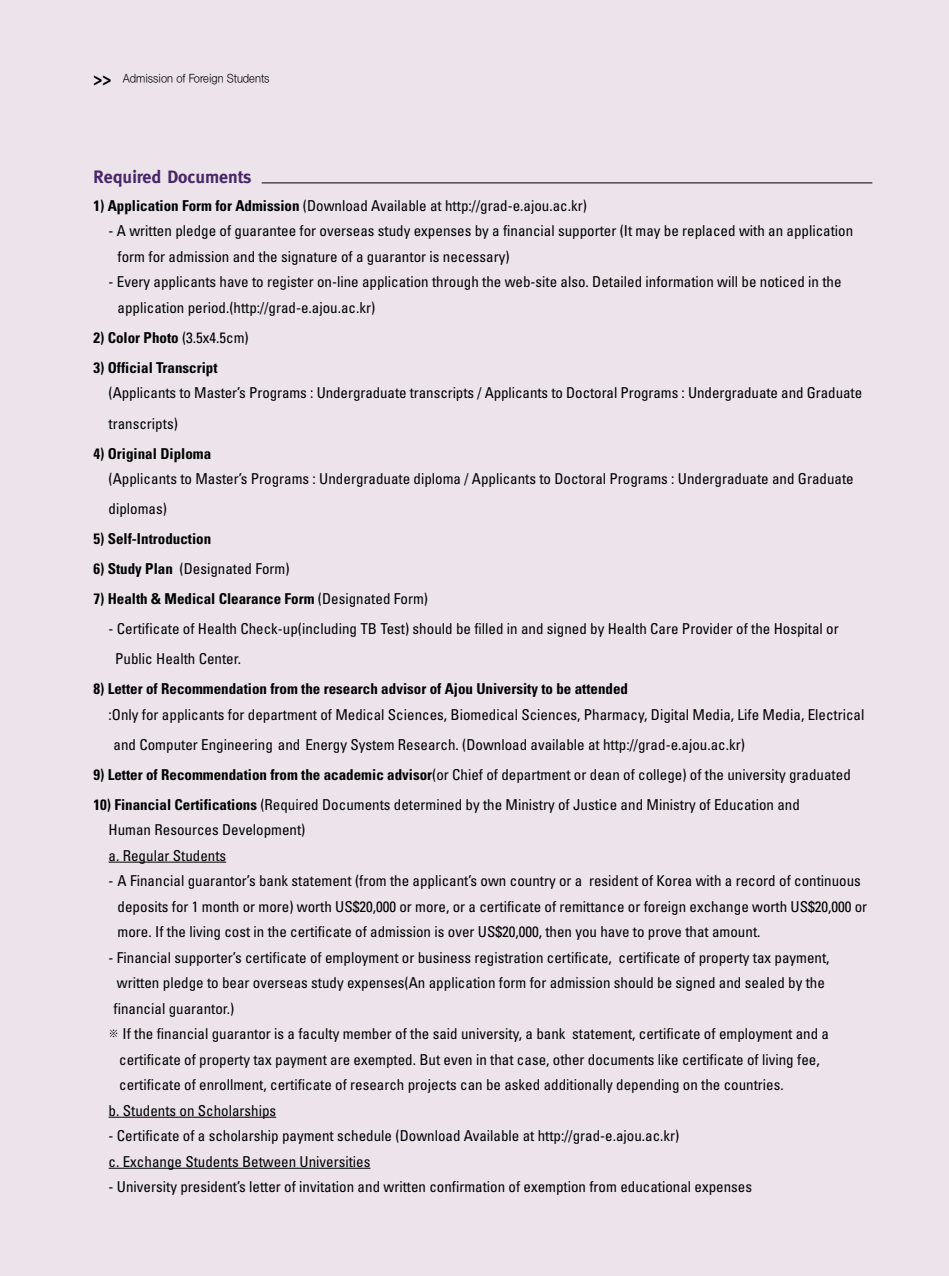
<style>
.page{position:relative;width:949px;height:1276px;background:#fff}
.page>*{position:absolute;margin:0;border:0;box-sizing:border-box;transform-origin:0 0}
.t1{font:700 18px "Meta";color:#482767}
.t2{font:condensed 15px/25.5px "Univers";color:#000}
.t3{font:700 condensed 15px "Univers";color:#000}
.t4{font:300 12px "SD Gothic Std";color:#000;scale:.95 1}
.s1{font-family:"Univers";font-weight:700;font-stretch:condensed;font-size:18px}
.s2{font-weight:700}
.s3{font-weight:400}
.s4{font-family:"SD Gothic Std";font-weight:300;font-stretch:normal;font-size:12.3px}
</style>
<div class="page">
<div style="left:0;top:0;width:948px;height:1276px;background:#ece3eb"></div>
<hr style="left:109px;top:861px;width:117px;height:1px;background:#000">
<hr style="left:109px;top:1116px;width:167px;height:1px;background:#000">
<hr style="left:109px;top:1167px;width:261px;height:1px;background:#000">
<hr style="left:261px;top:183px;width:611px;height:1px;background:#000">
<p class="t4" style="left:94px;top:72px;width:187px"><span class="s1">&gt;&gt;</span> Admission of Foreign Students</p>
<p class="t1" style="left:94px;top:167px;width:159px">Required Documents</p>
<p class="t2" style="left:94px;top:193px;width:494px"><span class="s2">1) Application Form for Admission</span> (Download Available at http://grad-e.ajou.ac.kr)</p>
<p class="t2" style="left:118px;top:218px;width:736px;text-indent:-9px">- A written pledge of guarantee for overseas study expenses by a financial supporter (It may be replaced with an application form for admission and the signature of a guarantor is necessary)</p>
<p class="t2" style="left:118px;top:269px;width:725px;text-indent:-9px">- Every applicants have to register on-line application through the web-site also. Detailed information will be noticed in the application period.(http://grad-e.ajou.ac.kr)</p>
<p class="t3" style="left:94px;top:328px;width:156px">2) Color Photo <span class="s3">(3.5x4.5cm)</span></p>
<p class="t3" style="left:94px;top:358px;width:125px">3) Official Transcript</p>
<p class="t2" style="left:109px;top:378px;width:754px;line-height:30px">(Applicants to Master’s Programs : Undergraduate transcripts / Applicants to Doctoral Programs : Undergraduate and Graduate transcripts)</p>
<p class="t3" style="left:94px;top:444px;width:119px">4) Original Diploma</p>
<p class="t2" style="left:109px;top:463px;width:746px;line-height:30px">(Applicants to Master’s Programs : Undergraduate diploma / Applicants to Doctoral Programs : Undergraduate and Graduate diplomas)</p>
<p class="t3" style="left:94px;top:529px;width:119px">5) Self-Introduction</p>
<p class="t2" style="left:94px;top:556px;width:197px"><span class="s2">6) Study Plan</span> (Designated Form)</p>
<p class="t3" style="left:94px;top:589px;width:336px">7) Health &amp; Medical Clearance Form <span class="s3">(Designated Form)</span></p>
<p class="t2" style="left:115px;top:613px;width:724px;line-height:30px;text-indent:-7px">- Certificate of Health Check-up(including TB Test) should be filled in and signed by Health Care Provider of the Hospital or<br>Public Health Center.</p>
<p class="t3" style="left:94px;top:679px;width:536px">8) Letter of Recommendation from the research advisor of Ajou University to be attended</p>
<p class="t2" style="left:114px;top:699px;width:752px;line-height:30px;text-indent:-5px">:Only for applicants for department of Medical Sciences, Biomedical Sciences, Pharmacy, Digital Media, Life Media, Electrical and Computer Engineering and Energy System Research. (Download available at http://grad-e.ajou.ac.kr)</p>
<p class="t2" style="left:94px;top:761px;width:758px"><span class="s2">9) Letter of Recommendation from the academic advisor</span>(or Chief of department or dean of college) of the university graduated</p>
<p class="t2" style="left:109px;top:791px;width:692px;text-indent:-15px"><span class="s2">10) Financial Certifications</span> (Required Documents determined by the Ministry of Justice and Ministry of Education and<br>Human Resources Development)<br>a. Regular Students</p>
<p class="t2" style="left:118px;top:868px;width:750px;text-indent:-9px">- A Financial guarantor’s bank statement (from the applicant’s own country or a resident of Korea with a record of continuous deposits for 1 month or more) worth US$20,000 or more, or a certificate of remittance or foreign exchange worth US$20,000 or more. If the living cost in the certificate of admission is over US$20,000, then you have to prove that amount.</p>
<p class="t2" style="left:109px;top:944px;width:722px">- Financial supporter’s certificate of employment or business registration certificate, certificate of property tax payment,</p>
<p class="t2" style="left:117px;top:970px;width:709px">written pledge to bear overseas study expenses(An application form for admission should be signed and sealed by the</p>
<p class="t2" style="left:114px;top:995px;width:122px">financial guarantor.)</p>
<p class="t2" style="left:109px;top:1021px;width:721px"><span class="s4">※</span> If the financial guarantor is a faculty member of the said university, a bank statement, certificate of employment and a</p>
<p class="t2" style="left:119px;top:1046px;width:701px">certificate of property tax payment are exempted. But even in that case, other documents like certificate of living fee,</p>
<p class="t2" style="left:119px;top:1072px;width:666px">certificate of enrollment, certificate of research projects can be asked additionally depending on the countries.</p>
<p class="t2" style="left:109px;top:1097px;width:169px">b. Students on Scholarships</p>
<p class="t2" style="left:109px;top:1123px;width:572px">- Certificate of a scholarship payment schedule (Download Available at http://grad-e.ajou.ac.kr) c. Exchange Students Between Universities</p>
<p class="t2" style="left:109px;top:1174px;width:644px">- University president’s letter of invitation and written confirmation of exemption from educational expenses</p>
</div>
